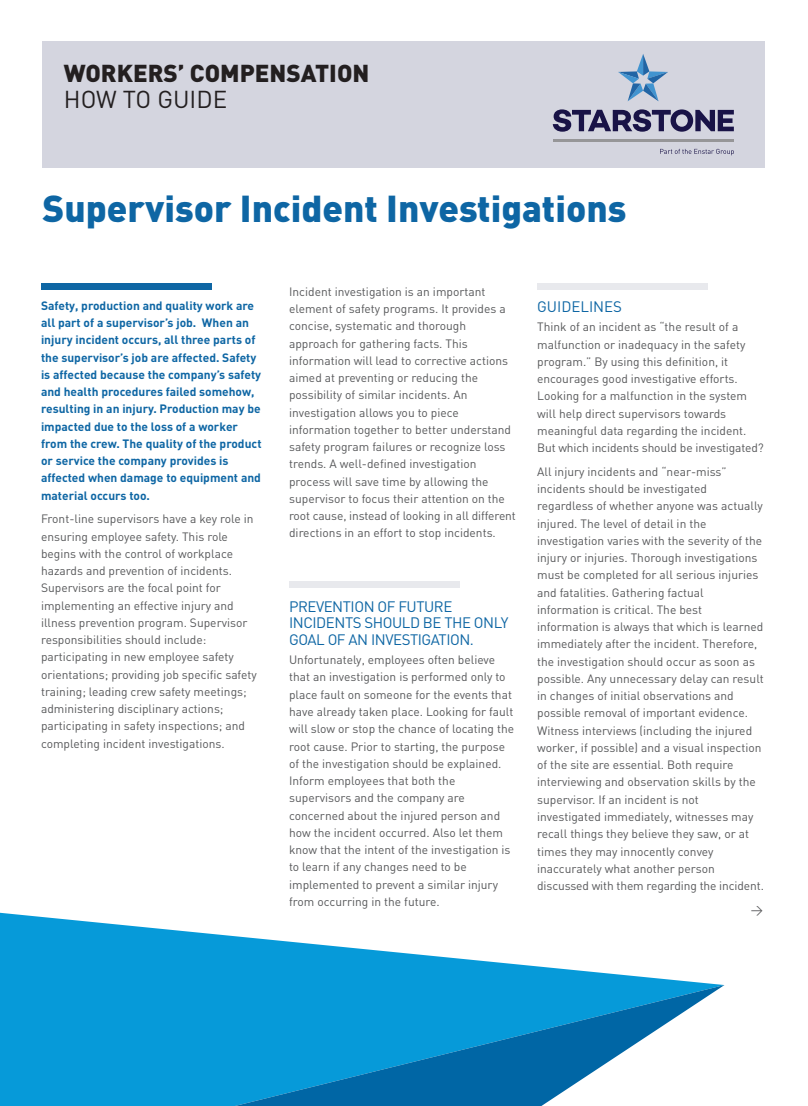
<style>
.page{position:relative;width:808px;height:1106px;background:#fff}
.page>*{position:absolute;margin:0;border:0;box-sizing:border-box;transform-origin:0 0}
.Factsheet_Title{font:900 37.05px "DIN";color:#0e66a4}
.Factsheet_Title-2{font:900 24.15px/26.2px "DIN";color:#231f20}
.Paragraph_sub_headin{font:15px/16.5px "DIN";letter-spacing:-.03em;color:#0e66a4}
.Paragraph_sub_headin-2{font:15px "DIN";color:#0e66a4}
.Body{font:12px/17.2px "DIN";color:#57585a}
.Body-2{font:700 12px/17.2px "DIN";color:#0e66a4}
.s1{font-weight:400}
</style>
<div class="page">
<div style="left:43px;top:41px;width:722px;height:127px;background:#d4d5df"></div>
<div style="left:41px;top:283px;width:170px;height:6px;background:#0e66a4"></div>
<div style="left:289px;top:581px;width:170px;height:7px;background:#e8e9ed"></div>
<div style="left:537px;top:283px;width:170px;height:6px;background:#e8e9ed"></div>
<svg style="left:0;top:912px;width:724px;height:194px;fill:#069ad9"></svg>
<svg style="left:235px;top:985px;width:489px;height:121px;fill:#069ad9"></svg>
<hr style="left:553px;top:139px;width:181px;height:3px;background:#969698">
<svg style="left:660px;top:149px;width:74px;height:6px"></svg>
<svg style="left:618px;top:54px;width:50px;height:47px"></svg>
<svg style="left:553px;top:109px;width:181px;height:23px"></svg>
<p class="Factsheet_Title-2" style="left:64px;top:59px;width:307px">WORKERS’ COMPENSATION<br><span class="s1">HOW TO GUIDE</span></p>
<p class="Factsheet_Title" style="left:43px;top:184px;width:585px">Supervisor Incident Investigations</p>
<p class="Body-2" style="left:41px;top:296px;width:222px">Safety, production and quality work are all part of a supervisor’s job. When an injury incident occurs, all three parts of the supervisor’s job are affected. Safety is affected because the company’s safety and health procedures failed somehow, resulting in an injury. Production may be impacted due to the loss of a worker from the crew. The quality of the product or service the company provides is affected when damage to equipment and material occurs too.</p>
<p class="Body" style="left:41px;top:510px;width:217px">Front-line supervisors have a key role in ensuring employee safety. This role begins with the control of workplace hazards and prevention of incidents.<br>Supervisors are the focal point for implementing an effective injury and illness prevention program. Supervisor responsibilities should include: participating in new employee safety orientations; providing job specific safety training; leading crew safety meetings; administering disciplinary actions; participating in safety inspections; and completing incident investigations.</p>
<p class="Body" style="left:289px;top:282px;width:228px">Incident investigation is an important element of safety programs. It provides a concise, systematic and thorough approach for gathering facts. This information will lead to corrective actions aimed at preventing or reducing the possibility of similar incidents. An investigation allows you to piece information together to better understand safety program failures or recognize loss trends. A well-defined investigation process will save time by allowing the supervisor to focus their attention on the root cause, instead of looking in all different directions in an effort to stop incidents.</p>
<p class="Paragraph_sub_headin" style="left:289px;top:598px;width:221px">PREVENTION OF FUTURE<br>INCIDENTS SHOULD BE THE ONLY<br>GOAL OF AN INVESTIGATION.</p>
<p class="Body" style="left:289px;top:651px;width:227px">Unfortunately, employees often believe that an investigation is performed only to place fault on someone for the events that have already taken place. Looking for fault will slow or stop the chance of locating the root cause. Prior to starting, the purpose of the investigation should be explained.<br>Inform employees that both the supervisors and the company are concerned about the injured person and how the incident occurred. Also let them know that the intent of the investigation is to learn if any changes need to be implemented to prevent a similar injury from occurring in the future.</p>
<p class="Paragraph_sub_headin-2" style="left:537px;top:297px;width:86px">GUIDELINES</p>
<p class="Body" style="left:537px;top:318px;width:228px">Think of an incident as “the result of a malfunction or inadequacy in the safety program.” By using this definition, it encourages good investigative efforts.<br>Looking for a malfunction in the system will help direct supervisors towards meaningful data regarding the incident.<br>But which incidents should be investigated?</p>
<p class="Body" style="left:537px;top:462px;width:228px">All injury incidents and “near-miss” incidents should be investigated regardless of whether anyone was actually injured. The level of detail in the investigation varies with the severity of the injury or injuries. Thorough investigations must be completed for all serious injuries and fatalities. Gathering factual information is critical. The best information is always that which is learned immediately after the incident. Therefore, the investigation should occur as soon as possible. Any unnecessary delay can result in changes of initial observations and possible removal of important evidence.<br>Witness interviews (including the injured worker, if possible) and a visual inspection of the site are essential. Both require interviewing and observation skills by the supervisor. If an incident is not investigated immediately, witnesses may recall things they believe they saw, or at times they may innocently convey inaccurately what another person discussed with them regarding the incident.</p>
<p class="Body" style="left:751px;top:900px;width:14px">&gt;</p>
</div>
